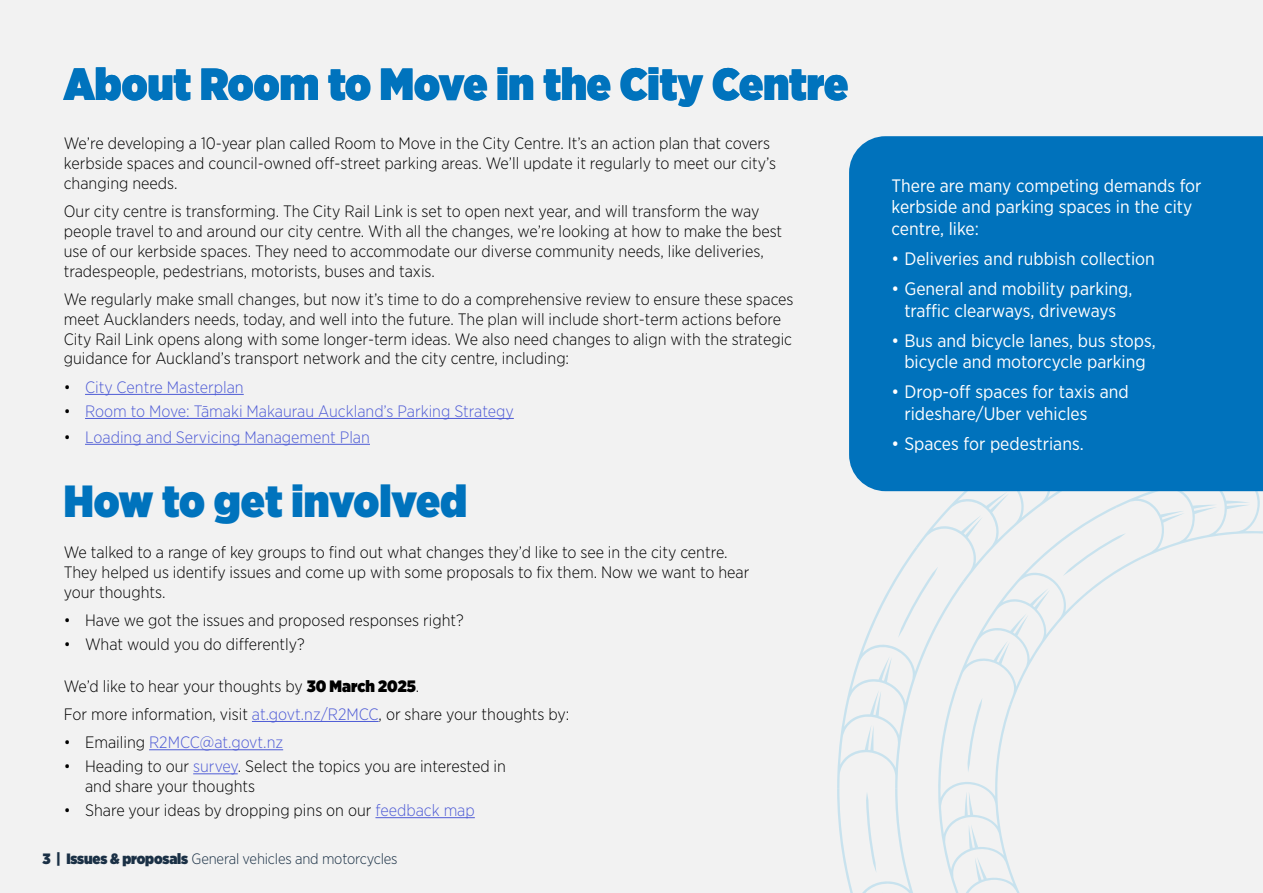
<style>
.page{position:relative;width:1263px;height:893px;background:#f2f2f2}
.page>*{position:absolute;margin:0;border:0;box-sizing:border-box;transform-origin:0 0}
.t1{font:900 45px "Gotham Narrow";color:#0073bd}
.t2{font:18px/21.6px "Gotham Narrow";color:#fff}
.t3{font:300 16.5px/19.8px "Gotham Narrow";color:#000}
.t4{font:300 16.5px "Gotham Narrow";color:#4f5cd6}
.t5{font:300 15px "Gotham Narrow";letter-spacing:-.01em;color:#1a3045}
.s1{color:#000}
.s2{font-weight:900}
.s3{color:#4f5cd6}
</style>
<div class="page">
<svg style="left:837px;top:491px;width:426px;height:402px"></svg>
<div style="left:849px;top:136px;width:414px;height:355px;background:#0072bc"></div>
<hr style="left:85px;top:394px;width:159px;height:1px;background:#4f5cd6">
<hr style="left:85px;top:418px;width:429px;height:1px;background:#4f5cd6">
<hr style="left:85px;top:444px;width:285px;height:1px;background:#4f5cd6">
<hr style="left:252px;top:721px;width:127px;height:1px;background:#4f5cd6">
<hr style="left:149px;top:749px;width:134px;height:1px;background:#4f5cd6">
<hr style="left:193px;top:773px;width:45px;height:1px;background:#4f5cd6">
<hr style="left:375px;top:817px;width:100px;height:1px;background:#4f5cd6">
<h1 class="t1" style="left:64px;top:53px;width:786px">About Room to Move in the City Centre</h1>
<p class="t3" style="left:64px;top:133px;width:714px">We’re developing a 10-year plan called Room to Move in the City Centre. It’s an action plan that covers kerbside spaces and council-owned off-street parking areas. We’ll update it regularly to meet our city’s changing needs.</p>
<p class="t3" style="left:64px;top:201px;width:720px">Our city centre is transforming. The City Rail Link is set to open next year, and will transform the way people travel to and around our city centre. With all the changes, we’re looking at how to make the best use of our kerbside spaces. They need to accommodate our diverse community needs, like deliveries, tradespeople, pedestrians, motorists, buses and taxis.</p>
<p class="t3" style="left:64px;top:289px;width:731px">We regularly make small changes, but now it’s time to do a comprehensive review to ensure these spaces meet Aucklanders needs, today, and well into the future. The plan will include short-term actions before City Rail Link opens along with some longer-term ideas. We also need changes to align with the strategic guidance for Auckland’s transport network and the city centre, including:</p>
<p class="t4" style="left:64px;top:377px;width:181px"><span class="s1">•</span> City Centre Masterplan</p>
<p class="t4" style="left:64px;top:401px;width:451px"><span class="s1">•</span> Room to Move: Tāmaki Makaurau Auckland’s Parking Strategy</p>
<p class="t4" style="left:64px;top:427px;width:308px"><span class="s1">•</span> Loading and Servicing Management Plan</p>
<h1 class="t1" style="left:64px;top:471px;width:405px">How to get involved</h1>
<p class="t3" style="left:64px;top:542px;width:687px">We talked to a range of key groups to find out what changes they’d like to see in the city centre.<br>They helped us identify issues and come up with some proposals to fix them. Now we want to hear your thoughts.</p>
<p class="t3" style="left:64px;top:610px;width:402px">• Have we got the issues and proposed responses right?</p>
<p class="t3" style="left:64px;top:634px;width:242px">• What would you do differently?</p>
<p class="t3" style="left:64px;top:671px;width:507px;line-height:28.3px">We’d like to hear your thoughts by <span class="s2">30 March 2025</span>.<br>For more information, visit <span class="s3">at.govt.nz/R2MCC</span>, or share your thoughts by:</p>
<p class="t4" style="left:64px;top:732px;width:221px"><span class="s1">• Emailing</span> R2MCC@at.govt.nz</p>
<p class="t3" style="left:85px;top:756px;width:422px;text-indent:-21px">• Heading to our <span class="s3">survey</span>. Select the topics you are interested in and share your thoughts</p>
<p class="t3" style="left:64px;top:800px;width:413px">• Share your ideas by dropping pins on our <span class="s3">feedback map</span></p>
<p class="t5" style="left:43px;top:849px;width:357px"><span class="s2">3 | Issues &amp; proposals</span> General vehicles and motorcycles</p>
<p class="t2" style="left:891px;top:174px;width:311px">There are many competing demands for kerbside and parking spaces in the city centre, like:</p>
<p class="t2" style="left:891px;top:247px;width:265px">• Deliveries and rubbish collection</p>
<p class="t2" style="left:891px;top:278px;width:242px;text-align:center">• General and mobility parking, traffic clearways, driveways</p>
<p class="t2" style="left:891px;top:329px;width:266px;text-align:center">• Bus and bicycle lanes, bus stops, bicycle and motorcycle parking</p>
<p class="t2" style="left:904px;top:381px;width:226px;text-indent:-13px">• Drop-off spaces for taxis and rideshare/Uber vehicles</p>
<p class="t2" style="left:891px;top:433px;width:194px">• Spaces for pedestrians.</p>
</div>
